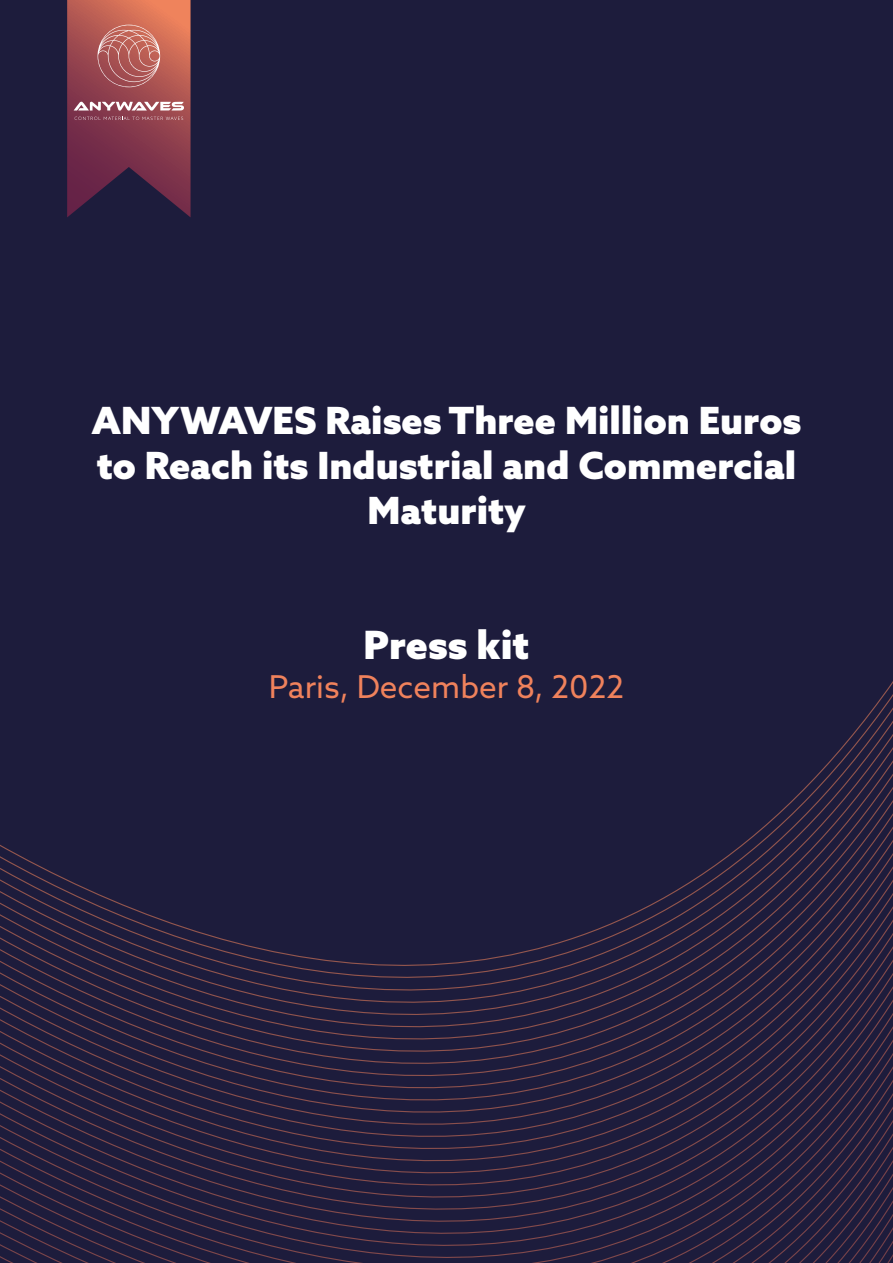
<style>
.page{position:relative;width:893px;height:1263px;background:#1d1c3c}
.page>*{position:absolute;margin:0;border:0;box-sizing:border-box;transform-origin:0 0}
.t1{font:900 39px "Azo Sans";color:#fff}
.t2{font:900 37.5px/45px "Azo Sans";color:#fff;text-align:center}
.t3{font:31.5px "Azo Sans";color:#f0825c}
</style>
<div class="page">
<svg style="left:0;top:956px;width:893px;height:8px"></svg>
<svg style="left:4px;top:964px;width:888px;height:8px"></svg>
<svg style="left:0;top:972px;width:893px;height:8px"></svg>
<svg style="left:0;top:980px;width:893px;height:8px"></svg>
<svg style="left:5px;top:988px;width:888px;height:8px"></svg>
<svg style="left:0;top:996px;width:893px;height:8px"></svg>
<svg style="left:0;top:1004px;width:892px;height:8px"></svg>
<svg style="left:0;top:1012px;width:893px;height:8px"></svg>
<svg style="left:0;top:1020px;width:893px;height:8px"></svg>
<svg style="left:0;top:1028px;width:893px;height:8px"></svg>
<svg style="left:0;top:1036px;width:893px;height:8px"></svg>
<svg style="left:0;top:1044px;width:892px;height:8px"></svg>
<svg style="left:0;top:1052px;width:893px;height:8px"></svg>
<svg style="left:0;top:1060px;width:893px;height:8px"></svg>
<svg style="left:1px;top:1068px;width:892px;height:8px"></svg>
<svg style="left:0;top:1076px;width:893px;height:9px"></svg>
<svg style="left:0;top:1085px;width:891px;height:8px"></svg>
<svg style="left:4px;top:1093px;width:889px;height:8px"></svg>
<svg style="left:0;top:1101px;width:893px;height:8px"></svg>
<svg style="left:0;top:1109px;width:893px;height:154px"></svg>
<svg style="left:67px;top:0;width:124px;height:217px;background:#914a54"></svg>
<p class="t2" style="left:91px;top:397px;width:711px">ANYWAVES Raises Three Million Euros to Reach its Industrial and Commercial<br>Maturity</p>
<p class="t1" style="left:364px;top:619px;width:167px">Press kit</p>
<p class="t3" style="left:269px;top:666px;width:357px">Paris, December 8, 2022</p>
</div>
